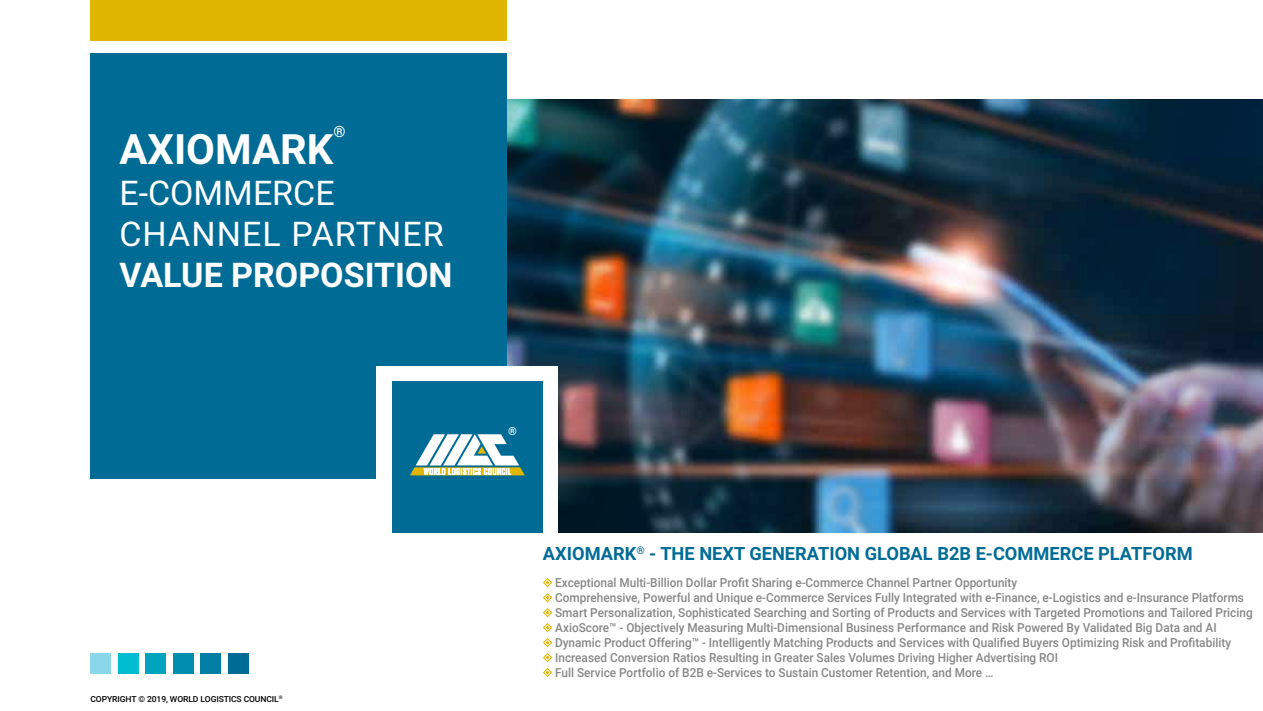
<style>
.page{position:relative;width:1263px;height:711px;background:#fff}
.page>*{position:absolute;margin:0;border:0;box-sizing:border-box;transform-origin:0 0}
.t1{font:700 41.85px "Roboto";color:#fff}
.t2{font:34.05px/40.8px "Roboto";letter-spacing:.03em;color:#fff}
.t3{font:700 34.05px "Roboto";color:#fff}
.t4{font:700 18.3px "Roboto";color:#006c96}
.t5{font:700 15.45px "Roboto";color:#fff}
.t6{font:500 12.45px "Roboto";color:#878787;scale:.95 1}
.t7{font:700 11.1px "Roboto";color:#fff}
.t8{font:500 8.25px "Roboto";letter-spacing:-.01em;color:#000}
</style>
<div class="page">
<img style="left:507px;top:99px;width:756px;height:433px">
<div style="left:90px;top:0;width:417px;height:478px;background:#006c96"></div>
<div style="left:90px;top:0;width:417px;height:41px;background:#e1b600"></div>
<div style="left:79px;top:41px;width:431px;height:11px;background:#fff"></div>
<div style="left:377px;top:366px;width:181px;height:167px;background:#fff"></div>
<div style="left:392px;top:381px;width:151px;height:151px;background:#006c96"></div>
<svg style="left:410px;top:434px;width:115px;height:41px"></svg>
<div style="left:228px;top:653px;width:20px;height:20px;background:#006c96"></div>
<div style="left:201px;top:653px;width:20px;height:20px;background:#027da3"></div>
<div style="left:173px;top:653px;width:20px;height:20px;background:#008eaf"></div>
<div style="left:146px;top:653px;width:20px;height:20px;background:#00a4bf"></div>
<div style="left:118px;top:653px;width:20px;height:20px;background:#00bdd1"></div>
<div style="left:90px;top:653px;width:21px;height:20px;background:#8cd6ea"></div>
<svg style="left:543px;top:578px;width:9px;height:98px"></svg>
<p class="t5" style="left:334px;top:120px;width:14px">®</p>
<h1 class="t1" style="left:119px;top:120px;width:216px">AXIOMARK</h1>
<h2 class="t2" style="left:119px;top:171px;width:326px">E-COMMERCE<br>CHANNEL PARTNER</h2>
<h2 class="t3" style="left:119px;top:250px;width:335px">VALUE PROPOSITION</h2>
<p class="t8" style="left:90px;top:692px;width:194px">COPYRIGHT © 2019, WORLD LOGISTICS COUNCIL<sup>®</sup></p>
<p class="t7" style="left:508px;top:423px;width:10px">®</p>
<h3 class="t4" style="left:543px;top:540px;width:651px">AXIOMARK<sup>®</sup> - THE NEXT GENERATION GLOBAL B2B E-COMMERCE PLATFORM</h3>
<p class="t6" style="left:548px;top:574px;width:495px">• Exceptional Multi-Billion Dollar Profit Sharing e-Commerce Channel Partner Opportunity</p>
<p class="t6" style="left:548px;top:589px;width:734px">• Comprehensive, Powerful and Unique e-Commerce Services Fully Integrated with e-Finance, e-Logistics and e-Insurance Platforms</p>
<p class="t6" style="left:548px;top:603px;width:743px">• Smart Personalization, Sophisticated Searching and Sorting of Products and Services with Targeted Promotions and Tailored Pricing</p>
<p class="t6" style="left:548px;top:618px;width:705px">• AxioScore™ - Objectively Measuring Multi-Dimensional Business Performance and Risk Powered By Validated Big Data and AI</p>
<p class="t6" style="left:548px;top:633px;width:720px">• Dynamic Product Offering™ - Intelligently Matching Products and Services with Qualified Buyers Optimizing Risk and Profitability</p>
<p class="t6" style="left:548px;top:648px;width:538px">• Increased Conversion Ratios Resulting in Greater Sales Volumes Driving Higher Advertising ROI</p>
<p class="t6" style="left:548px;top:663px;width:470px">• Full Service Portfolio of B2B e-Services to Sustain Customer Retention, and More …</p>
</div>
